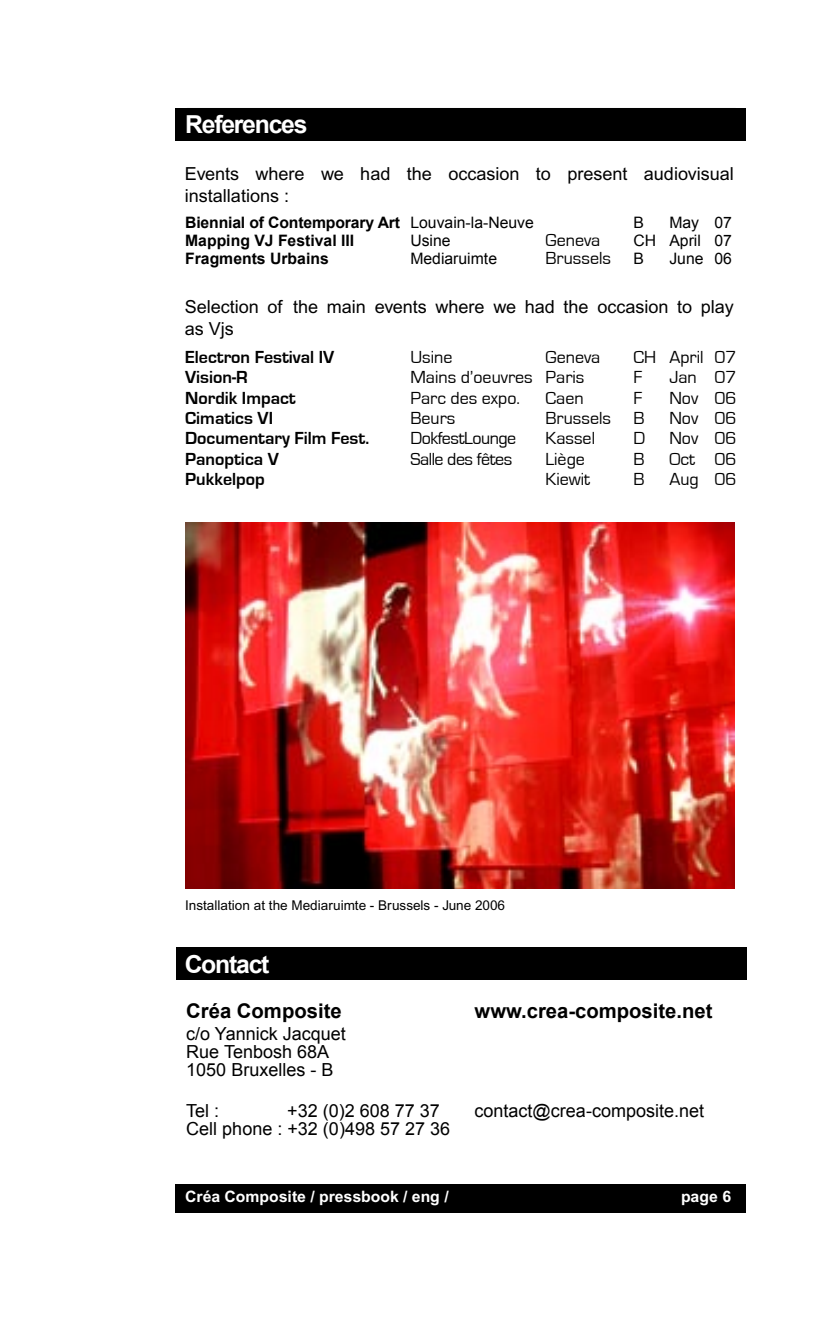
<style>
.page{position:relative;width:830px;height:1340px;background:#fff}
.page>*{position:absolute;margin:0;border:0;box-sizing:border-box;transform-origin:0 0}
.t1{font:700 24.75px "Arial";letter-spacing:-.05em;color:#fff}
.t2{font:700 20.25px "Arial";color:#000}
.t3{font:18px "Eurostile";color:#000}
.t4{font:18px/21.6px "Arial SFMT";color:#000}
.t5{font:18px/18px "Arial";color:#000}
.t6{font:700 18px "Eurostile";color:#000}
.t7{font:18px "Eurostile";letter-spacing:-.025em;color:#000}
.t8{font:700 15.75px "Arial";color:#000}
.t9{font:15.75px "Arial";color:#000}
.t10{font:700 15.75px "Arial SFMT";color:#fff}
.t11{font:13.5px "Arial SFMT";color:#000}
.s1{font-weight:400}
.s2{font-family:"Arial";font-size:15.75px}
</style>
<div class="page">
<div style="left:176px;top:947px;width:570px;height:33px;background:#000"></div>
<div style="left:175px;top:108px;width:570px;height:32px;background:#000"></div>
<div style="left:175px;top:1183px;width:570px;height:29px;background:#000"></div>
<img style="left:185px;top:522px;width:549px;height:366px">
<h1 class="t1" style="left:185px;top:110px;width:124px">References</h1>
<p class="t4" style="left:184px;top:163px;width:550px">Events where we had the occasion to present audiovisual installations :</p>
<p class="t8" style="left:185px;top:214px;width:350px">Biennial of Contemporary Art <span class="s1">Louvain-la-Neuve</span></p>
<p class="t9" style="left:633px;top:214px;width:12px">B</p>
<p class="t9" style="left:669px;top:214px;width:64px">May 07</p>
<p class="t8" style="left:185px;top:232px;width:170px">Mapping VJ Festival III</p>
<p class="t9" style="left:410px;top:232px;width:42px">Usine</p>
<p class="t3" style="left:545px;top:231px;width:56px">Geneva</p>
<p class="t9" style="left:633px;top:232px;width:100px">CH April 07</p>
<p class="t8" style="left:185px;top:250px;width:145px">Fragments Urbains</p>
<p class="t9" style="left:410px;top:250px;width:88px">Mediaruimte</p>
<p class="t3" style="left:545px;top:249px;width:100px">Brussels <span class="s2">B</span></p>
<p class="t9" style="left:669px;top:250px;width:64px">June 06</p>
<p class="t4" style="left:184px;top:296px;width:550px">Selection of the main events where we had the occasion to play as Vjs</p>
<p class="t6" style="left:185px;top:347px;width:151px">Electron Festival IV</p>
<p class="t3" style="left:410px;top:347px;width:44px">Usine</p>
<p class="t3" style="left:545px;top:347px;width:56px">Geneva</p>
<p class="t3" style="left:633px;top:347px;width:105px">CH April 07</p>
<p class="t6" style="left:185px;top:368px;width:64px">Vision-R</p>
<p class="t3" style="left:410px;top:368px;width:175px">Mains d’oeuvres Paris</p>
<p class="t3" style="left:633px;top:368px;width:10px">F</p>
<p class="t3" style="left:669px;top:368px;width:69px">Jan 07</p>
<p class="t6" style="left:185px;top:388px;width:112px">Nordik Impact</p>
<p class="t3" style="left:410px;top:388px;width:111px">Parc des expo.</p>
<p class="t3" style="left:545px;top:388px;width:40px">Caen</p>
<p class="t3" style="left:633px;top:388px;width:10px">F</p>
<p class="t3" style="left:669px;top:388px;width:69px">Nov 06</p>
<p class="t6" style="left:185px;top:408px;width:89px">Cimatics VI</p>
<p class="t3" style="left:410px;top:408px;width:46px">Beurs</p>
<p class="t3" style="left:545px;top:408px;width:100px">Brussels B</p>
<p class="t3" style="left:669px;top:408px;width:69px">Nov 06</p>
<p class="t6" style="left:185px;top:428px;width:185px">Documentary Film Fest.</p>
<p class="t7" style="left:410px;top:428px;width:107px">DokfestLounge</p>
<p class="t3" style="left:545px;top:428px;width:51px">Kassel</p>
<p class="t3" style="left:633px;top:428px;width:13px">D</p>
<p class="t3" style="left:669px;top:428px;width:69px">Nov 06</p>
<p class="t6" style="left:185px;top:449px;width:95px">Panoptica V</p>
<p class="t7" style="left:410px;top:449px;width:103px">Salle des fêtes</p>
<p class="t3" style="left:545px;top:449px;width:41px">Liège</p>
<p class="t3" style="left:633px;top:449px;width:13px">B</p>
<p class="t3" style="left:669px;top:449px;width:69px">Oct 06</p>
<p class="t6" style="left:185px;top:469px;width:81px">Pukkelpop</p>
<p class="t3" style="left:545px;top:469px;width:46px">Kiewit</p>
<p class="t3" style="left:633px;top:469px;width:13px">B</p>
<p class="t3" style="left:669px;top:469px;width:69px">Aug 06</p>
<p class="t11" style="left:185px;top:897px;width:321px">Installation at the Mediaruimte - Brussels - June 2006</p>
<h1 class="t1" style="left:184px;top:950px;width:86px">Contact</h1>
<p class="t2" style="left:186px;top:999px;width:157px">Créa Composite</p>
<p class="t2" style="left:474px;top:999px;width:239px">www.crea-composite.net</p>
<p class="t5" style="left:186px;top:1024px;width:161px">c/o Yannick Jacquet<br>Rue Tenbosh 68A<br>1050 Bruxelles - B</p>
<p class="t5" style="left:186px;top:1101px;width:35px">Tel :</p>
<p class="t5" style="left:287px;top:1101px;width:154px">+32 (0)2 608 77 37</p>
<p class="t5" style="left:474px;top:1101px;width:231px">contact@crea-composite.net</p>
<p class="t5" style="left:186px;top:1119px;width:265px">Cell phone : +32 (0)498 57 27 36</p>
<p class="t10" style="left:185px;top:1187px;width:265px">Créa Composite / pressbook / eng /</p>
<p class="t10" style="left:680px;top:1187px;width:52px">page 6</p>
</div>
